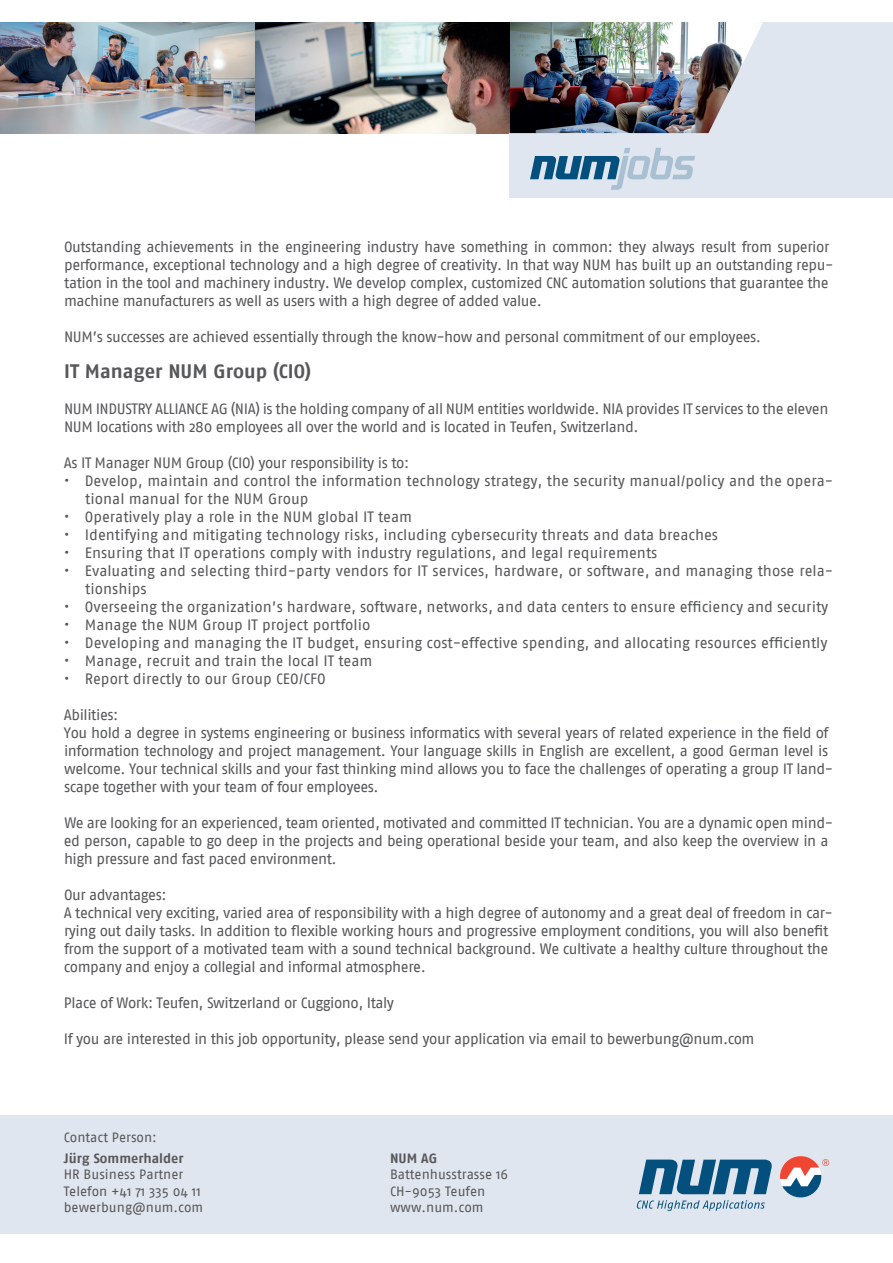
<style>
.page{position:relative;width:893px;height:1263px;background:#fff}
.page>*{position:absolute;margin:0;border:0;box-sizing:border-box;transform-origin:0 0}
.t1{font:700 19.5px "Fago No";color:#57585a}
.t2{font:15px/18px "Fago No";letter-spacing:-.03em;color:#57585a}
.t3{font:15px/18px "Fago No";color:#57585a}
.t4{font:13.5px "Fago No";color:#57585a}
.t5{font:700 13.5px "Fago No";color:#57585a}
</style>
<div class="page">
<img style="left:0;top:22px;width:509px;height:111px">
<img style="left:509px;top:22px;width:384px;height:176px">
<svg style="left:530px;top:148px;width:165px;height:42px;background:#a6bfd1"></svg>
<div style="left:0;top:1115px;width:893px;height:118px;background:#e0e6ef"></div>
<svg style="left:639px;top:1159px;width:133px;height:35px"></svg>
<svg style="left:637px;top:1200px;width:128px;height:11px"></svg>
<svg style="left:780px;top:1156px;width:49px;height:41px"></svg>
<p class="t2" style="left:64px;top:238px;width:771px">Outstanding achievements in the engineering industry have something in common: they always result from superior performance, exceptional technology and a high degree of creativity. In that way NUM has built up an outstanding repu&shy;tation in the tool and machinery industry. We develop complex, customized CNC automation solutions that guarantee the machine manufacturers as well as users with a high degree of added value.</p>
<p class="t2" style="left:64px;top:328px;width:698px">NUM’s successes are achieved essentially through the know-how and personal commitment of our employees.</p>
<h1 class="t1" style="left:64px;top:360px;width:248px">IT Manager NUM Group (CIO)</h1>
<p class="t2" style="left:64px;top:400px;width:766px">NUM INDUSTRY ALLIANCE AG (NIA) is the holding company of all NUM entities worldwide. NIA provides IT services to the eleven<br>NUM locations with 280 employees all over the world and is located in Teufen, Switzerland.</p>
<p class="t2" style="left:64px;top:454px;width:347px">As IT Manager NUM Group (CIO) your responsibility is to:</p>
<p class="t3" style="left:85px;top:472px;width:749px;text-indent:-21px">• Develop, maintain and control the information technology strategy, the security manual/policy and the opera&shy;tional manual for the NUM Group</p>
<p class="t3" style="left:64px;top:508px;width:350px">• Operatively play a role in the NUM global IT team</p>
<p class="t3" style="left:64px;top:526px;width:656px">• Identifying and mitigating technology risks, including cybersecurity threats and data breaches</p>
<p class="t3" style="left:64px;top:544px;width:595px">• Ensuring that IT operations comply with industry regulations, and legal requirements</p>
<p class="t3" style="left:85px;top:562px;width:749px;text-indent:-21px">• Evaluating and selecting third-party vendors for IT services, hardware, or software, and managing those rela&shy;tionships</p>
<p class="t3" style="left:64px;top:598px;width:766px">• Overseeing the organization’s hardware, software, networks, and data centers to ensure efficiency and security</p>
<p class="t3" style="left:64px;top:616px;width:308px">• Manage the NUM Group IT project portfolio</p>
<p class="t3" style="left:64px;top:634px;width:765px">• Developing and managing the IT budget, ensuring cost-effective spending, and allocating resources efficiently</p>
<p class="t3" style="left:64px;top:652px;width:310px">• Manage, recruit and train the local IT team</p>
<p class="t3" style="left:64px;top:670px;width:263px">• Report directly to our Group CEO/CFO</p>
<p class="t2" style="left:64px;top:706px;width:771px">Abilities:<br>You hold a degree in systems engineering or business informatics with several years of related experience in the field of information technology and project management. Your language skills in English are excellent, a good German level is welcome. Your technical skills and your fast thinking mind allows you to face the challenges of operating a group IT land&shy;scape together with your team of four employees.</p>
<p class="t2" style="left:64px;top:814px;width:771px">We are looking for an experienced, team oriented, motivated and committed IT technician. You are a dynamic open mind&shy;ed person, capable to go deep in the projects and being operational beside your team, and also keep the overview in a high pressure and fast paced environment.</p>
<p class="t2" style="left:64px;top:886px;width:771px">Our advantages:<br>A technical very exciting, varied area of responsibility with a high degree of autonomy and a great deal of freedom in car&shy;rying out daily tasks. In addition to flexible working hours and progressive employment conditions, you will also benefit from the support of a motivated team with a sound technical background. We cultivate a healthy culture throughout the company and enjoy a collegial and informal atmosphere.</p>
<p class="t2" style="left:64px;top:994px;width:331px">Place of Work: Teufen, Switzerland or Cuggiono, Italy</p>
<p class="t2" style="left:64px;top:1030px;width:692px">If you are interested in this job opportunity, please send your application via email to bewerbung@num.com</p>
<p class="t4" style="left:64px;top:1129px;width:95px">Contact Person:</p>
<p class="t5" style="left:64px;top:1150px;width:121px">Jürg Sommerhalder</p>
<p class="t5" style="left:390px;top:1150px;width:49px">NUM AG</p>
<p class="t4" style="left:64px;top:1167px;width:121px">HR Business Partner</p>
<p class="t4" style="left:390px;top:1167px;width:120px">Battenhusstrasse 16</p>
<p class="t4" style="left:64px;top:1183px;width:139px">Telefon +41 71 335 04 11</p>
<p class="t4" style="left:390px;top:1183px;width:97px">CH-9053 Teufen</p>
<p class="t4" style="left:64px;top:1200px;width:141px">bewerbung@num.com</p>
<p class="t4" style="left:390px;top:1200px;width:95px">www.num.com</p>
</div>
